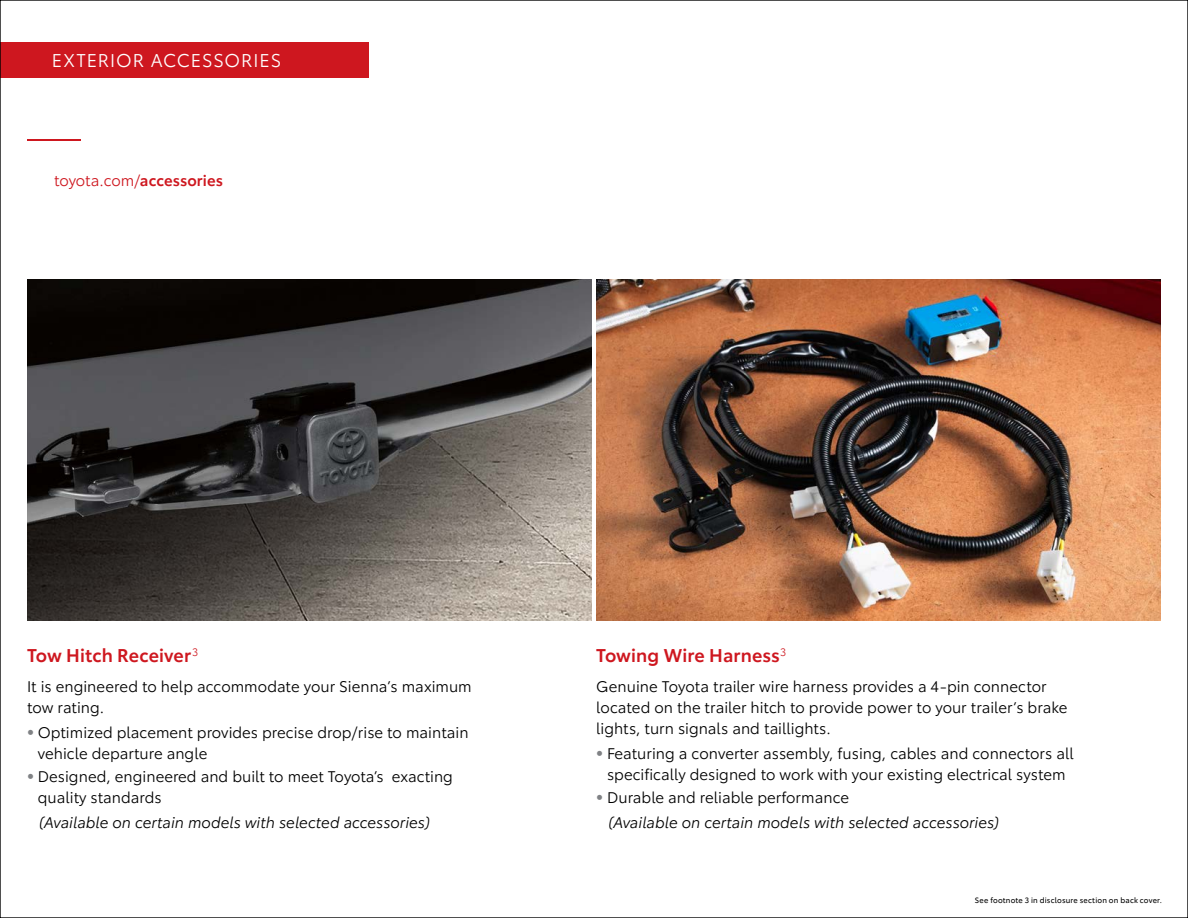
<style>
.page{position:relative;width:1188px;height:918px;background:#fff}
.page>*{position:absolute;margin:0;border:0;box-sizing:border-box;transform-origin:0 0}
.t1{font:600 18px "Toyota Type";letter-spacing:.005em;color:#ce171f}
.t2{font:18px "Toyota Type";letter-spacing:.05em;color:#fff}
.t3{font:15px/21px "Toyota Type";letter-spacing:.005em;color:#000}
.t4{font:italic 15px/25.5px "Toyota Type";letter-spacing:.005em;color:#000}
.t5{font:15px "Toyota Type";letter-spacing:-.005em;color:#ce171f}
.t6{font:7.5px "Toyota Type";letter-spacing:.025em;color:#000}
.s1{font-weight:600}
.s2{font-weight:700;font-size:18px;color:#808285}
.s3{font-weight:700;font-style:normal;font-size:18px;color:#808285}
.s4{font-style:normal}
</style>
<div class="page">
<img style="left:596px;top:279px;width:565px;height:342px">
<img style="left:27px;top:279px;width:565px;height:342px">
<div style="left:0;top:42px;width:369px;height:36px;background:#ce171f"></div>
<hr style="left:27px;top:140px;width:54px;height:1px;background:#ce171f">
<p class="t2" style="left:52px;top:47px;width:231px">EXTERIOR ACCESSORIES</p>
<p class="t5" style="left:54px;top:170px;width:170px">toyota.com/<span class="s1">accessories</span></p>
<p class="t1" style="left:27px;top:641px;width:173px">Tow Hitch Receiver<sup>3</sup></p>
<p class="t3" style="left:27px;top:675px;width:446px">It is engineered to help accommodate your Sienna’s maximum tow rating.</p>
<p class="t3" style="left:38px;top:721px;width:432px;text-indent:-11px"><span class="s2">•</span> Optimized placement provides precise drop/rise to maintain vehicle departure angle</p>
<p class="t3" style="left:38px;top:765px;width:417px;text-indent:-11px"><span class="s2">•</span> Designed, engineered and built to meet Toyota’s exacting quality standards</p>
<p class="t4" style="left:39px;top:809px;width:393px">(Available on certain models with selected accessories)</p>
<p class="t1" style="left:596px;top:641px;width:192px">Towing Wire Harness<sup>3</sup></p>
<p class="t3" style="left:596px;top:675px;width:473px">Genuine Toyota trailer wire harness provides a 4-pin connector located on the trailer hitch to provide power to your trailer’s brake lights, turn signals and taillights.</p>
<p class="t3" style="left:596px;top:742px;width:479px;text-align:center"><span class="s2">•</span> Featuring a converter assembly, fusing, cables and connectors all specifically designed to work with your existing electrical system</p>
<p class="t4" style="left:608px;top:783px;width:393px;text-indent:-12px"><span class="s3">•</span> <span class="s4">Durable and reliable performance<br></span>(Available on certain models with selected accessories)</p>
<p class="t6" style="left:975px;top:895px;width:189px">See footnote 3 in disclosure section on back cover.</p>
</div>
